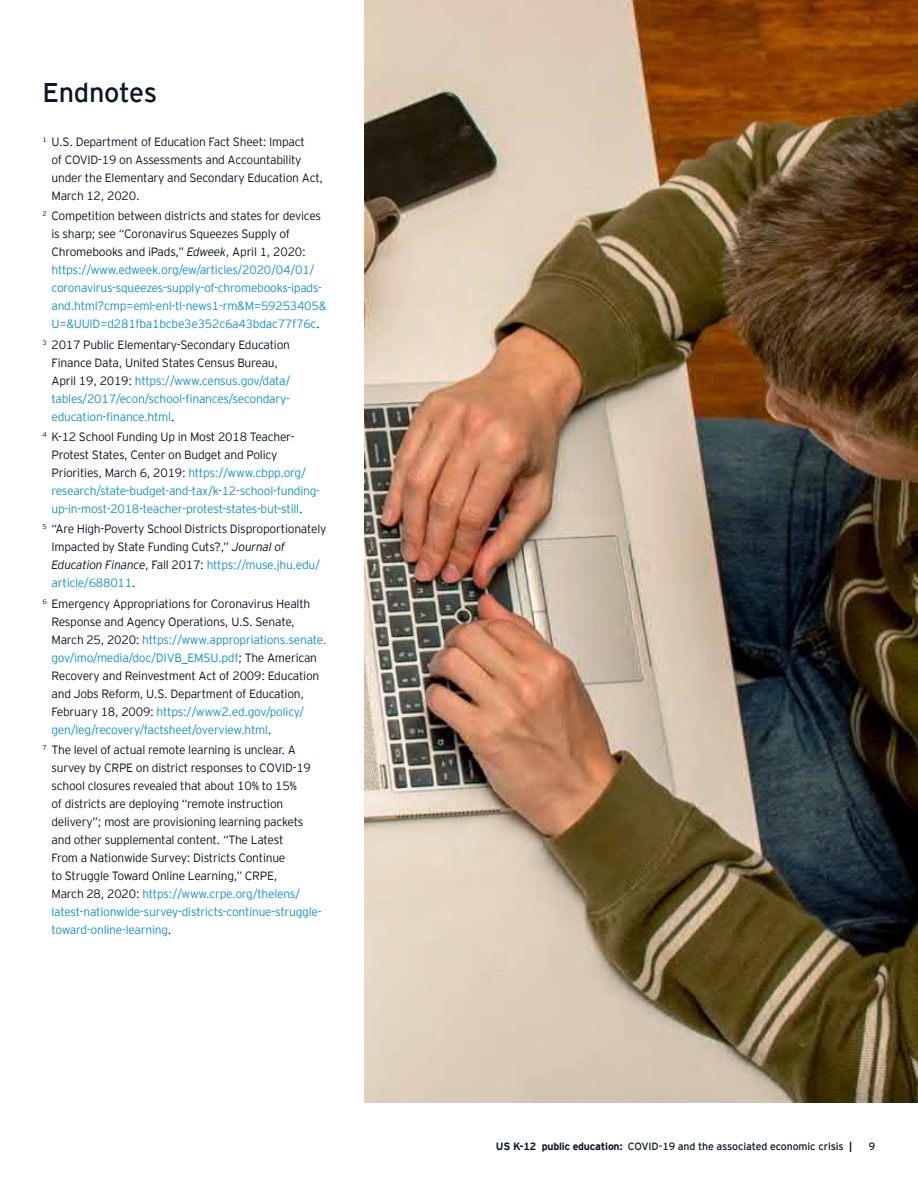
<style>
.page{position:relative;width:918px;height:1188px;background:#fff}
.page>*{position:absolute;margin:0;border:0;box-sizing:border-box;transform-origin:0 0}
.t1{font:27px "EY Interstate";letter-spacing:-.01em;color:#0a1627}
.t2{font:300 12px/18px "EY Interstate";letter-spacing:-.02em;color:#0a1627}
.t3{font:300 12px/18px "EY Interstate";letter-spacing:-.02em;color:#1192d1}
.t4{font:10.5px "EY Interstate";letter-spacing:-.01em;color:#0a1627}
.s1{color:#0a1627}
.s2{font-style:italic;color:#0a1627}
.s3{font-style:italic}
.s4{color:#1192d1}
.s5{font-weight:700}
</style>
<div class="page">
<img style="left:365px;top:0;width:553px;height:1103px">
<h1 class="t1" style="left:43px;top:74px;width:116px">Endnotes</h1>
<p class="t2" style="left:52px;top:132px;width:273px;text-indent:-9px"><sup>1</sup> U.S. Department of Education Fact Sheet: Impact<br>of COVID-19 on Assessments and Accountability under the Elementary and Secondary Education Act, March 12, 2020.</p>
<p class="t3" style="left:52px;top:206px;width:276px;text-indent:-9px"><sup>2</sup> <span class="s1">Competition between districts and states for devices is sharp; see “Coronavirus Squeezes Supply of Chromebooks and iPads,”</span> <span class="s2">Edweek</span><span class="s1">, April 1, 2020: </span>https://www.edweek.org/ew/articles/2020/04/01/ coronavirus-squeezes-supply-of-chromebooks-ipads&shy;and.html?cmp=eml-enl-tl-news1-rm&amp;M=59253405&amp; U=&amp;UUID=d281fba1bcbe3e352c6a43bdac77f76c<span class="s1">.</span></p>
<p class="t3" style="left:52px;top:335px;width:241px;text-indent:-9px"><sup>3</sup> <span class="s1">2017 Public Elementary-Secondary Education Finance Data, United States Census Bureau, April 19, 2019:</span> https://www.census.gov/data/ tables/2017/econ/school-finances/secondary&shy;education-finance.html<span class="s1">.</span></p>
<p class="t3" style="left:52px;top:427px;width:270px;text-indent:-9px"><sup>4</sup> <span class="s1">K-12 School Funding Up in Most 2018 Teacher-Protest States, Center on Budget and Policy Priorities, March 6, 2019:</span> https://www.cbpp.org/ research/state-budget-and-tax/k-12-school-funding&shy;up-in-most-2018-teacher-protest-states-but-still<span class="s1">.</span></p>
<p class="t2" style="left:52px;top:519px;width:277px;text-indent:-9px"><sup>5</sup> “Are High-Poverty School Districts Disproportionately Impacted by State Funding Cuts?,” <span class="s3">Journal of Education Finance</span>, Fall 2017: <span class="s4">https://muse.jhu.edu/ article/688011</span>.</p>
<p class="t2" style="left:52px;top:594px;width:277px;text-indent:-9px"><sup>6</sup> Emergency Appropriations for Coronavirus Health Response and Agency Operations, U.S. Senate, March 25, 2020: <span class="s4">https://www.appropriations.senate. gov/imo/media/doc/DIVB_EMSU.pdf</span>; The American Recovery and Reinvestment Act of 2009: Education and Jobs Reform, U.S. Department of Education, February 18, 2009: <span class="s4">https://www2.ed.gov/policy/ gen/leg/recovery/factsheet/overview.html</span>.</p>
<p class="t2" style="left:52px;top:740px;width:272px;text-indent:-9px"><sup>7</sup> The level of actual remote learning is unclear. A survey by CRPE on district responses to COVID-19 school closures revealed that about 10% to 15%<br>of districts are deploying “remote instruction delivery”; most are provisioning learning packets and other supplemental content. “The Latest<br>From a Nationwide Survey: Districts Continue<br>to Struggle Toward Online Learning,” CRPE,<br>March 28, 2020: <span class="s4">https://www.crpe.org/thelens/ latest-nationwide-survey-districts-continue-struggle&shy;toward-online-learning</span>.</p>
<p class="t4" style="left:496px;top:1138px;width:358px"><span class="s5">US K-12 public education:</span> COVID-19 and the associated economic crisis <span class="s5">|</span></p>
<p class="t4" style="left:869px;top:1138px;width:8px">9</p>
</div>
